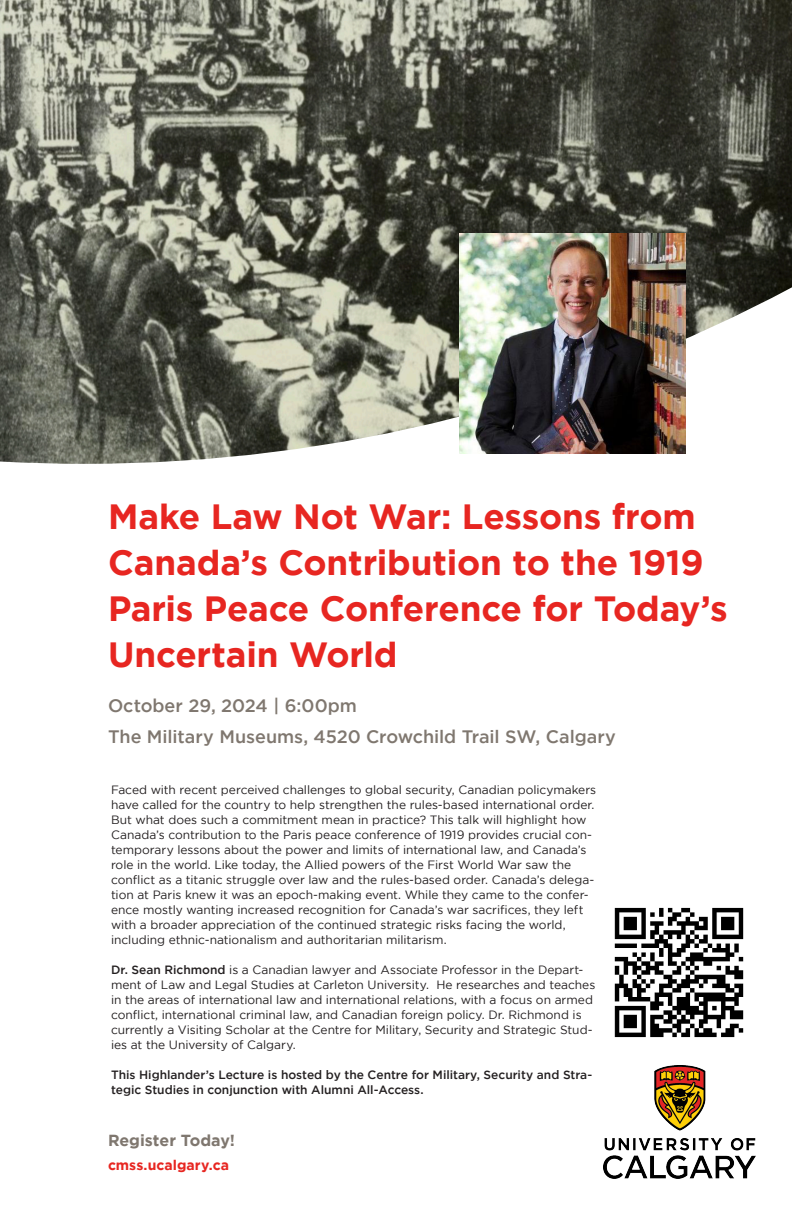
<style>
.page{position:relative;width:792px;height:1224px;background:#fff}
.page>*{position:absolute;margin:0;border:0;box-sizing:border-box;transform-origin:0 0}
.t1{font:700 35px/46px "Gotham";letter-spacing:-.005em;color:#e72621}
.t2{font:500 18px/31px "Gotham";letter-spacing:-.005em;color:#7f776f}
.t3{font:700 16px "Gotham";color:#7f776f}
.t4{font:700 14px "Gotham";letter-spacing:.005em;color:#e72621}
.t5{font:12px/15px "Gotham";color:#231f20}
.t6{font:500 12px/15px "Gotham";color:#231f20}
.s1{font-weight:500}
</style>
<div class="page">
<img style="left:0;top:0;width:792px;height:464px">
<img style="left:614px;top:907px;width:130px;height:131px">
<img style="left:459px;top:233px;width:226px;height:220px">
<img style="left:604px;top:1065px;width:152px;height:114px">
<p class="t1" style="left:108px;top:494px;width:621px">Make Law Not War: Lessons from<br>Canada’s Contribution to the 1919<br>Paris Peace Conference for Today’s<br>Uncertain World</p>
<p class="t2" style="left:108px;top:690px;width:509px">October 29, 2024 | 6:00pm<br>The Military Museums, 4520 Crowchild Trail SW, Calgary</p>
<p class="t5" style="left:111px;top:782px;width:487px">Faced with recent perceived challenges to global security, Canadian policymakers have called for the country to help strengthen the rules-based international order.<br>But what does such a commitment mean in practice? This talk will highlight how Canada’s contribution to the Paris peace conference of 1919 provides crucial con&shy;temporary lessons about the power and limits of international law, and Canada’s role in the world. Like today, the Allied powers of the First World War saw the conflict as a titanic struggle over law and the rules-based order. Canada’s delega&shy;tion at Paris knew it was an epoch-making event. While they came to the confer&shy;ence mostly wanting increased recognition for Canada’s war sacrifices, they left with a broader appreciation of the continued strategic risks facing the world,</p>
<p class="t5" style="left:111px;top:932px;width:337px">including ethnic-nationalism and authoritarian militarism.</p>
<p class="t5" style="left:111px;top:962px;width:486px"><span class="s1">Dr. Sean Richmond</span> is a Canadian lawyer and Associate Professor in the Depart&shy;ment of Law and Legal Studies at Carleton University. He researches and teaches in the areas of international law and international relations, with a focus on armed conflict, international criminal law, and Canadian foreign policy. Dr. Richmond is currently a Visiting Scholar at the Centre for Military, Security and Strategic Stud&shy;ies at the University of Calgary.</p>
<p class="t6" style="left:111px;top:1067px;width:483px">This Highlander’s Lecture is hosted by the Centre for Military, Security and Stra&shy;tegic Studies in conjunction with Alumni All-Access.</p>
<p class="t3" style="left:108px;top:1130px;width:129px">Register Today!</p>
<p class="t4" style="left:108px;top:1156px;width:123px">cmss.ucalgary.ca</p>
</div>
